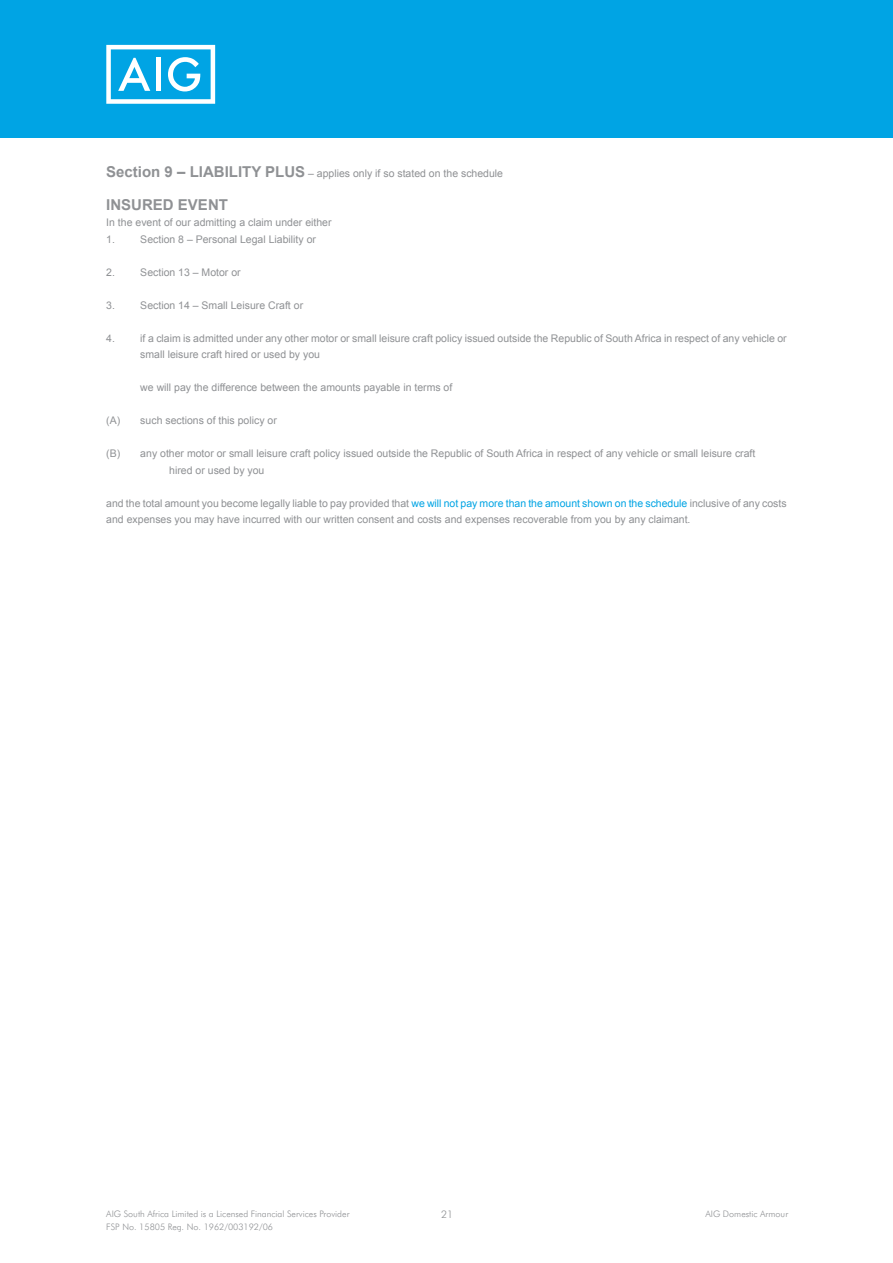
<style>
.page{position:relative;width:893px;height:1263px;background:#fff}
.page>*{position:absolute;margin:0;border:0;box-sizing:border-box;transform-origin:0 0}
.t1{font:700 15px "Arial";color:#8f9194}
.t2{font:10.5px/16.5px "Arial";color:#8f9194}
.t3{font:300 10.5px "AIG Futura";color:#8f9194}
.t4{font:300 9px "AIG Futura";color:#8f9194}
.s1{font-weight:700;font-size:15px}
.s2{color:#00a4e4}
</style>
<div class="page">
<div style="left:0;top:0;width:893px;height:137px;background:#00a4e4"></div>
<svg style="left:106px;top:45px;width:109px;height:59px"></svg>
<p class="t2" style="left:106px;top:165px;width:398px"><span class="s1">Section 9 – LIABILITY PLUS</span> – applies only if so stated on the schedule</p>
<h1 class="t1" style="left:106px;top:196px;width:123px">INSURED EVENT</h1>
<p class="t2" style="left:106px;top:214px;width:227px">In the event of our admitting a claim under either<br>1.</p>
<p class="t2" style="left:140px;top:231px;width:177px">Section 8 – Personal Legal Liability or</p>
<p class="t2" style="left:106px;top:264px;width:10px">2.</p>
<p class="t2" style="left:140px;top:264px;width:102px">Section 13 – Motor or</p>
<p class="t2" style="left:106px;top:297px;width:10px">3.</p>
<p class="t2" style="left:140px;top:297px;width:164px">Section 14 – Small Leisure Craft or</p>
<p class="t2" style="left:106px;top:330px;width:10px">4.</p>
<p class="t2" style="left:140px;top:330px;width:648px">if a claim is admitted under any other motor or small leisure craft policy issued outside the Republic of South Africa in respect of any vehicle or small leisure craft hired or used by you</p>
<p class="t2" style="left:140px;top:379px;width:314px">we will pay the difference between the amounts payable in terms of</p>
<p class="t2" style="left:106px;top:412px;width:172px">(A) such sections of this policy or</p>
<p class="t2" style="left:169px;top:445px;width:588px;text-indent:-63px">(B) any other motor or small leisure craft policy issued outside the Republic of South Africa in respect of any vehicle or small leisure craft hired or used by you</p>
<p class="t2" style="left:106px;top:495px;width:682px">and the total amount you become legally liable to pay provided that <span class="s2">we will not pay more than the amount shown on the schedule</span> inclusive of any costs and expenses you may have incurred with our written consent and costs and expenses recoverable from you by any claimant.</p>
<p class="t4" style="left:106px;top:1208px;width:245px">AIG South Africa Limited is a Licensed Financial Services Provider</p>
<p class="t3" style="left:441px;top:1208px;width:14px">21</p>
<p class="t4" style="left:705px;top:1208px;width:84px">AIG Domestic Armour</p>
<p class="t4" style="left:106px;top:1222px;width:168px">FSP No. 15805 Reg. No. 1962/003192/06</p>
</div>
